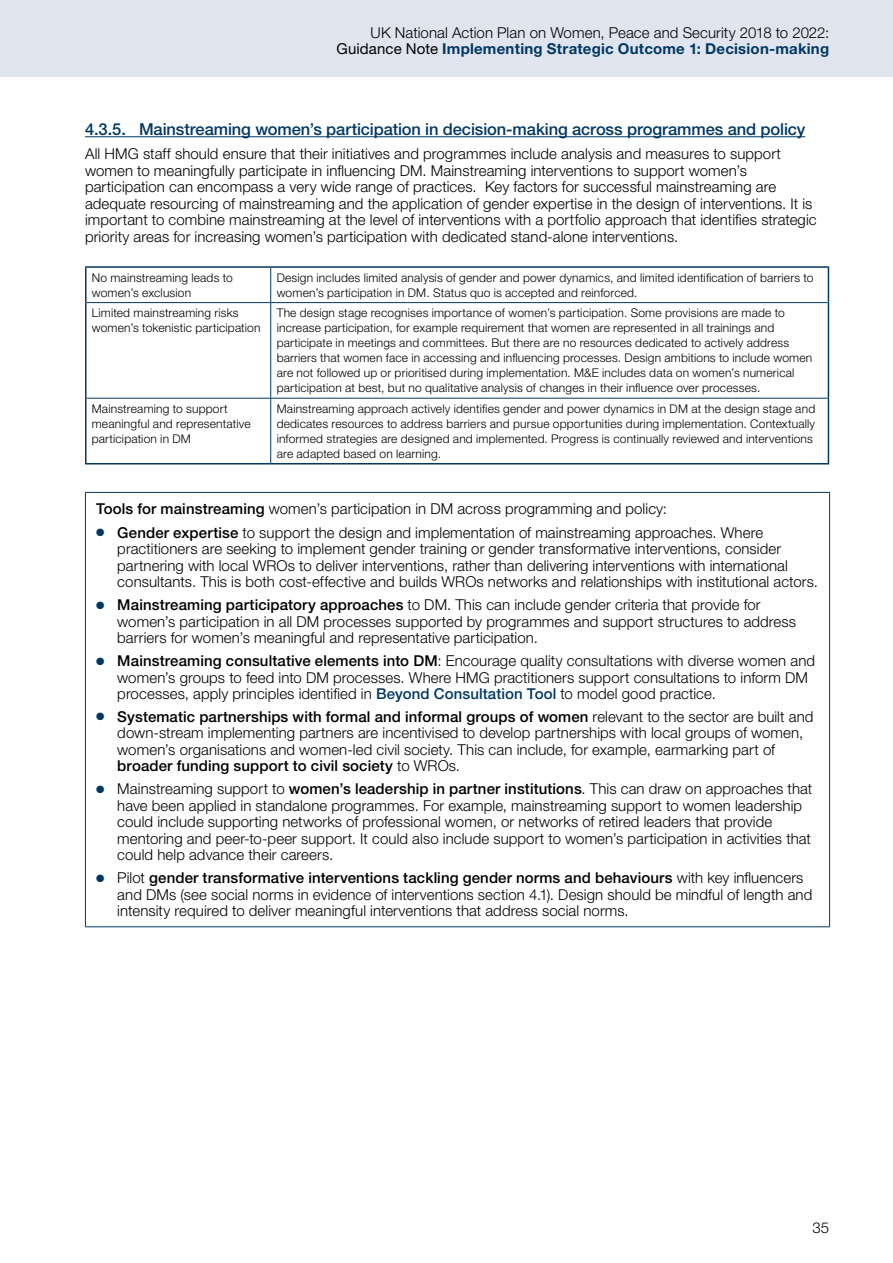
<style>
.page{position:relative;width:893px;height:1263px;background:#fff}
.page>*{position:absolute;margin:0;border:0;box-sizing:border-box;transform-origin:0 0}
.H3{font:500 16.5px "Helvetica Neue LT Std";letter-spacing:-.005em;color:#003864}
.Bullets{font:300 15px/16.5px "Helvetica Neue LT Std";letter-spacing:.005em;color:#000}
.Para{font:300 15px/16.5px "Helvetica Neue LT Std";letter-spacing:.005em;color:#000;text-align:right}
.Bullets_last{font:300 15px/16.5px "Helvetica Neue LT Std";letter-spacing:.005em;color:#000}
.Table_copy_smaller{font:300 12px/15px "Helvetica Neue LT Std";letter-spacing:.015em;color:#000}
.s1{font-weight:400}
.s2{font-weight:700;color:#003864}
.s3{font-weight:500}
.s4{color:#003864}
.s5{font-weight:500;color:#003864}
</style>
<div class="page">
<div style="left:0;top:0;width:893px;height:77px;background:#e0e4ee"></div>
<hr style="left:85px;top:136px;width:720px;height:1px;background:#003864">
<hr style="left:270px;top:268px;width:1px;height:34px;background:#003864">
<hr style="left:87px;top:302px;width:184px;height:1px;background:#003864">
<hr style="left:271px;top:302px;width:557px;height:1px;background:#003864">
<hr style="left:270px;top:303px;width:1px;height:95px;background:#003864">
<hr style="left:87px;top:398px;width:184px;height:1px;background:#003864">
<hr style="left:271px;top:398px;width:557px;height:1px;background:#003864">
<hr style="left:270px;top:399px;width:1px;height:64px;background:#003864">
<hr style="left:85px;top:266px;width:186px;height:2px;background:#003864">
<hr style="left:85px;top:268px;width:2px;height:35px;background:#003864">
<hr style="left:271px;top:266px;width:558px;height:2px;background:#003864">
<hr style="left:828px;top:268px;width:1px;height:35px;background:#003864">
<hr style="left:85px;top:303px;width:2px;height:95px;background:#003864">
<hr style="left:828px;top:303px;width:1px;height:95px;background:#003864">
<hr style="left:85px;top:398px;width:2px;height:65px;background:#003864">
<hr style="left:828px;top:398px;width:1px;height:65px;background:#003864">
<hr style="left:85px;top:463px;width:186px;height:1px;background:#003864">
<hr style="left:271px;top:463px;width:558px;height:1px;background:#003864">
<hr style="left:85px;top:493px;width:1px;height:433px;background:#003864">
<hr style="left:829px;top:493px;width:1px;height:433px;background:#003864">
<hr style="left:85px;top:926px;width:745px;height:1px;background:#003864">
<hr style="left:85px;top:492px;width:745px;height:1px;background:#003864">
<p class="Para" style="left:337px;top:24px;width:494px">UK National Action Plan on Women, Peace and Security 2018 to 2022:<br><span class="s1">Guidance Note</span> <span class="s2">Implementing Strategic Outcome 1: Decision-making</span></p>
<p class="H3" style="left:85px;top:119px;width:722px">4.3.5. Mainstreaming women’s participation in decision-making across programmes and policy</p>
<p class="Para" style="left:85px;top:145px;width:733px;text-align:left">All HMG staff should ensure that their initiatives and programmes include analysis and measures to support women to meaningfully participate in influencing DM. Mainstreaming interventions to support women’s participation can encompass a very wide range of practices. Key factors for successful mainstreaming are adequate resourcing of mainstreaming and the application of gender expertise in the design of interventions. It is important to combine mainstreaming at the level of interventions with a portfolio approach that identifies strategic priority areas for increasing women’s participation with dedicated stand-alone interventions.</p>
<p class="Table_copy_smaller" style="left:92px;top:270px;width:143px">No mainstreaming leads to women’s exclusion</p>
<p class="Table_copy_smaller" style="left:277px;top:270px;width:538px">Design includes limited analysis of gender and power dynamics, and limited identification of barriers to women’s participation in DM. Status quo is accepted and reinforced.</p>
<p class="Table_copy_smaller" style="left:92px;top:305px;width:170px">Limited mainstreaming risks women’s tokenistic participation</p>
<p class="Table_copy_smaller" style="left:277px;top:305px;width:537px">The design stage recognises importance of women’s participation. Some provisions are made to increase participation, for example requirement that women are represented in all trainings and participate in meetings and committees. But there are no resources dedicated to actively address barriers that women face in accessing and influencing processes. Design ambitions to include women are not followed up or prioritised during implementation. M&amp;E includes data on women’s numerical participation at best, but no qualitative analysis of changes in their influence over processes.</p>
<p class="Table_copy_smaller" style="left:92px;top:401px;width:160px">Mainstreaming to support meaningful and representative participation in DM</p>
<p class="Table_copy_smaller" style="left:277px;top:401px;width:540px">Mainstreaming approach actively identifies gender and power dynamics in DM at the design stage and dedicates resources to address barriers and pursue opportunities during implementation. Contextually informed strategies are designed and implemented. Progress is continually reviewed and interventions are adapted based on learning.</p>
<p class="Para" style="left:96px;top:500px;width:573px"><span class="s3">Tools for mainstreaming</span> women’s participation in DM across programming and policy:</p>
<p class="Bullets" style="left:117px;top:524px;width:702px;text-indent:-21px"><span class="s4">●</span> <span class="s3">Gender expertise</span> to support the design and implementation of mainstreaming approaches. Where practitioners are seeking to implement gender training or gender transformative interventions, consider partnering with local WROs to deliver interventions, rather than delivering interventions with international consultants. This is both cost-effective and builds WROs networks and relationships with institutional actors.</p>
<p class="Bullets" style="left:117px;top:596px;width:680px;text-indent:-21px"><span class="s4">●</span> <span class="s3">Mainstreaming participatory approaches</span> to DM. This can include gender criteria that provide for women’s participation in all DM processes supported by programmes and support structures to address barriers for women’s meaningful and representative participation.</p>
<p class="Bullets" style="left:117px;top:652px;width:699px;text-indent:-21px"><span class="s4">●</span> <span class="s3">Mainstreaming consultative elements into DM</span>: Encourage quality consultations with diverse women and women’s groups to feed into DM processes. Where HMG practitioners support consultations to inform DM processes, apply principles identified in <span class="s5">Beyond Consultation Tool</span> to model good practice.</p>
<p class="Bullets" style="left:117px;top:708px;width:698px;text-indent:-21px"><span class="s4">●</span> <span class="s3">Systematic partnerships with formal and informal groups of women</span> relevant to the sector are built and down-stream implementing partners are incentivised to develop partnerships with local groups of women, women’s organisations and women-led civil society. This can include, for example, earmarking part of <span class="s3">broader funding support to civil society</span> to WROs.</p>
<p class="Bullets" style="left:117px;top:780px;width:696px;text-indent:-21px"><span class="s4">●</span> Mainstreaming support to <span class="s3">women’s leadership in partner institutions</span>. This can draw on approaches that have been applied in standalone programmes. For example, mainstreaming support to women leadership could include supporting networks of professional women, or networks of retired leaders that provide mentoring and peer-to-peer support. It could also include support to women’s participation in activities that could help advance their careers.</p>
<p class="Bullets_last" style="left:117px;top:869px;width:696px;text-indent:-21px"><span class="s4">●</span> Pilot <span class="s3">gender transformative interventions tackling gender norms and behaviours</span> with key influencers and DMs (see social norms in evidence of interventions section 4.1). Design should be mindful of length and intensity required to deliver meaningful interventions that address social norms.</p>
<p class="Para" style="left:812px;top:1219px;width:18px">35</p>
</div>
